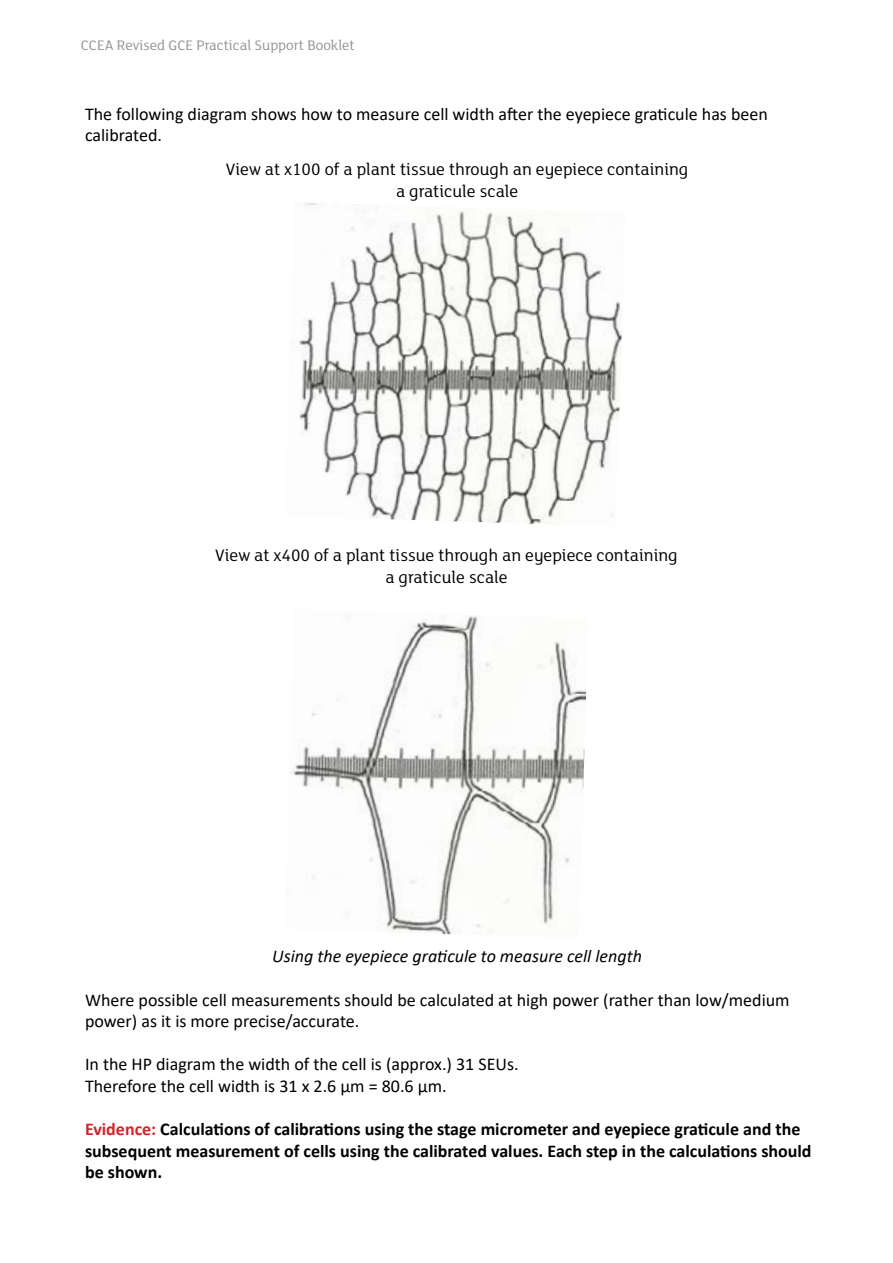
<style>
.page{position:relative;width:893px;height:1263px;background:#fff}
.page>*{position:absolute;margin:0;border:0;box-sizing:border-box;transform-origin:0 0}
.t1{font:18px/21.6px "Calibri";color:#000}
.t2{font:700 18px/21.6px "Calibri";color:#000}
.t3{font:18px/21.6px "FS Lola";color:#000;text-align:center}
.t4{font:italic 18px "Calibri";color:#000}
.t5{font:15px "FS Lola";color:#939598}
.s1{color:#d2232a}
</style>
<div class="page">
<img style="left:299px;top:203px;width:323px;height:321px">
<img style="left:290px;top:616px;width:297px;height:319px">
<p class="t5" style="left:81px;top:35px;width:275px">CCEA Revised GCE Practical Support Booklet</p>
<p class="t1" style="left:85px;top:103px;width:684px">The following diagram shows how to measure cell width after the eyepiece graticule has been calibrated.</p>
<p class="t3" style="left:226px;top:158px;width:464px">View at x100 of a plant tissue through an eyepiece containing a graticule scale</p>
<p class="t3" style="left:215px;top:544px;width:464px">View at x400 of a plant tissue through an eyepiece containing a graticule scale</p>
<p class="t4" style="left:272px;top:944px;width:371px">Using the eyepiece graticule to measure cell length</p>
<p class="t1" style="left:85px;top:988px;width:706px">Where possible cell measurements should be calculated at high power (rather than low/medium power) as it is more precise/accurate.</p>
<p class="t1" style="left:85px;top:1053px;width:435px">In the HP diagram the width of the cell is (approx.) 31 SEUs.<br>Therefore the cell width is 31 x 2.6 µm = 80.6 µm.</p>
<p class="t2" style="left:85px;top:1118px;width:728px"><span class="s1">Evidence:</span> Calculations of calibrations using the stage micrometer and eyepiece graticule and the subsequent measurement of cells using the calibrated values. Each step in the calculations should be shown.</p>
</div>
